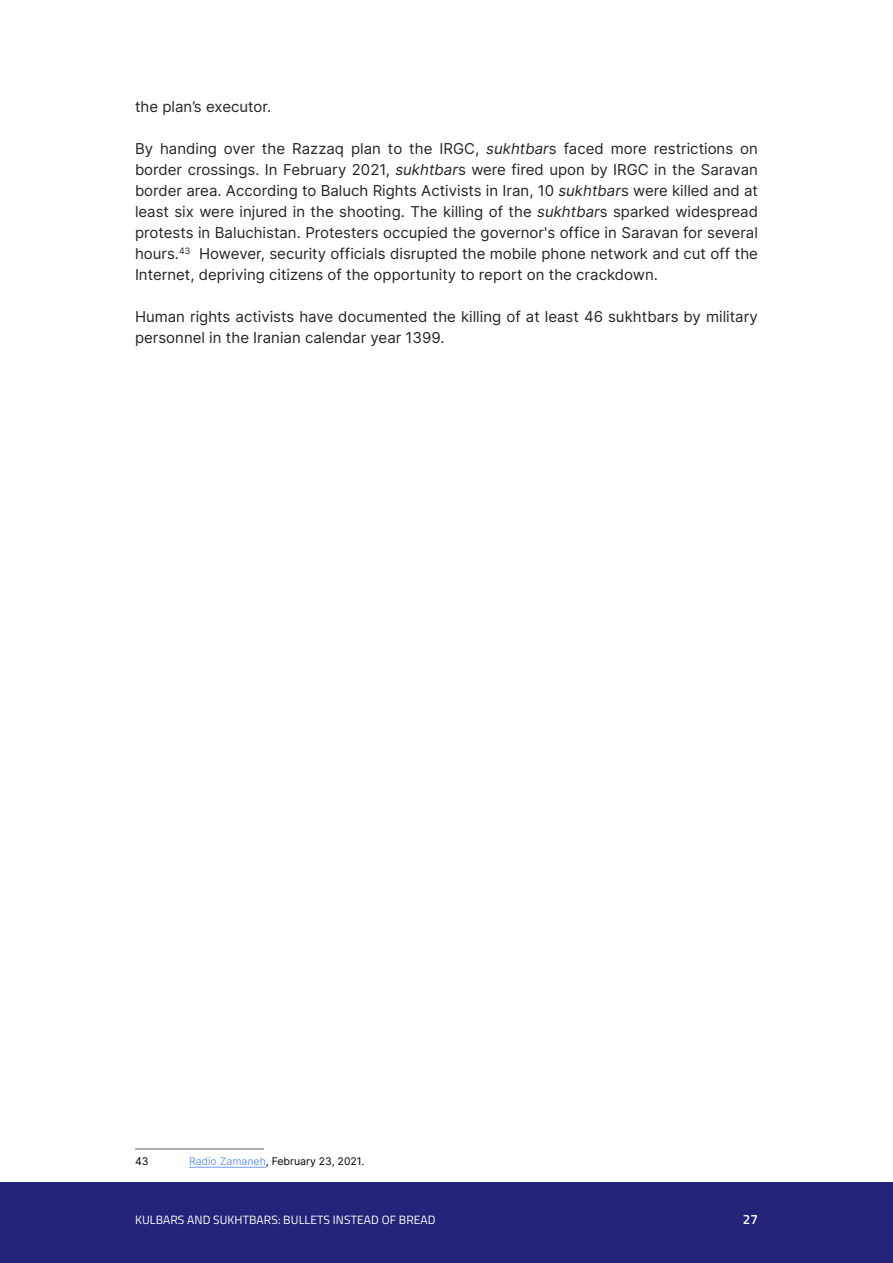
<style>
.page{position:relative;width:893px;height:1263px;background:#fff}
.page>*{position:absolute;margin:0;border:0;box-sizing:border-box;transform-origin:0 0}
.t1{font:15px/21px "Inter";color:#242424;text-align:justify}
.t2{font:600 13.5px "Titillium Web";color:#fff}
.t3{font:12px "Titillium Web";letter-spacing:.01em;color:#fff}
.t4{font:10.5px "Inter";color:#000}
.s1{color:#6e97ea}
</style>
<div class="page">
<div style="left:0;top:1182px;width:893px;height:81px;background:#24257a"></div>
<hr style="left:135px;top:1148px;width:129px;height:1px;background:#676868">
<hr style="left:189px;top:1167px;width:77px;height:1px;background:#6e97ea">
<p class="t1" style="left:135px;top:96px;width:138px">the plan’s executor.</p>
<p class="t1" style="left:135px;top:138px;width:624px">By handing over the Razzaq plan to the IRGC, sukhtbars faced more restrictions on border crossings. In February 2021, sukhtbars were fired upon by IRGC in the Saravan border area. According to Baluch Rights Activists in Iran, 10 sukhtbars were killed and at least six were injured in the shooting. The killing of the sukhtbars sparked widespread protests in Baluchistan. Protesters occupied the governor's office in Saravan for several hours.<sup>43</sup> However, security officials disrupted the mobile phone network and cut off the Internet, depriving citizens of the opportunity to report on the crackdown.</p>
<p class="t1" style="left:135px;top:306px;width:624px">Human rights activists have documented the killing of at least 46 sukhtbars by military personnel in the Iranian calendar year 1399.</p>
<p class="t4" style="left:135px;top:1154px;width:15px">43</p>
<p class="t4" style="left:189px;top:1154px;width:177px"><span class="s1">Radio Zamaneh</span>, February 23, 2021.</p>
<p class="t3" style="left:135px;top:1211px;width:15px">KULBARS</p>
<p class="t3" style="left:187px;top:1211px;width:9px">AND</p>
<p class="t3" style="left:213px;top:1211px;width:15px">SUKHTBARS</p>
<p class="t3" style="left:278px;top:1211px;width:21px">: BULLETS</p>
<p class="t3" style="left:333px;top:1211px;width:11px">INSTEAD</p>
<p class="t3" style="left:382px;top:1211px;width:33px">OF BREAD</p>
<p class="t2" style="left:743px;top:1209px;width:17px">27</p>
</div>
